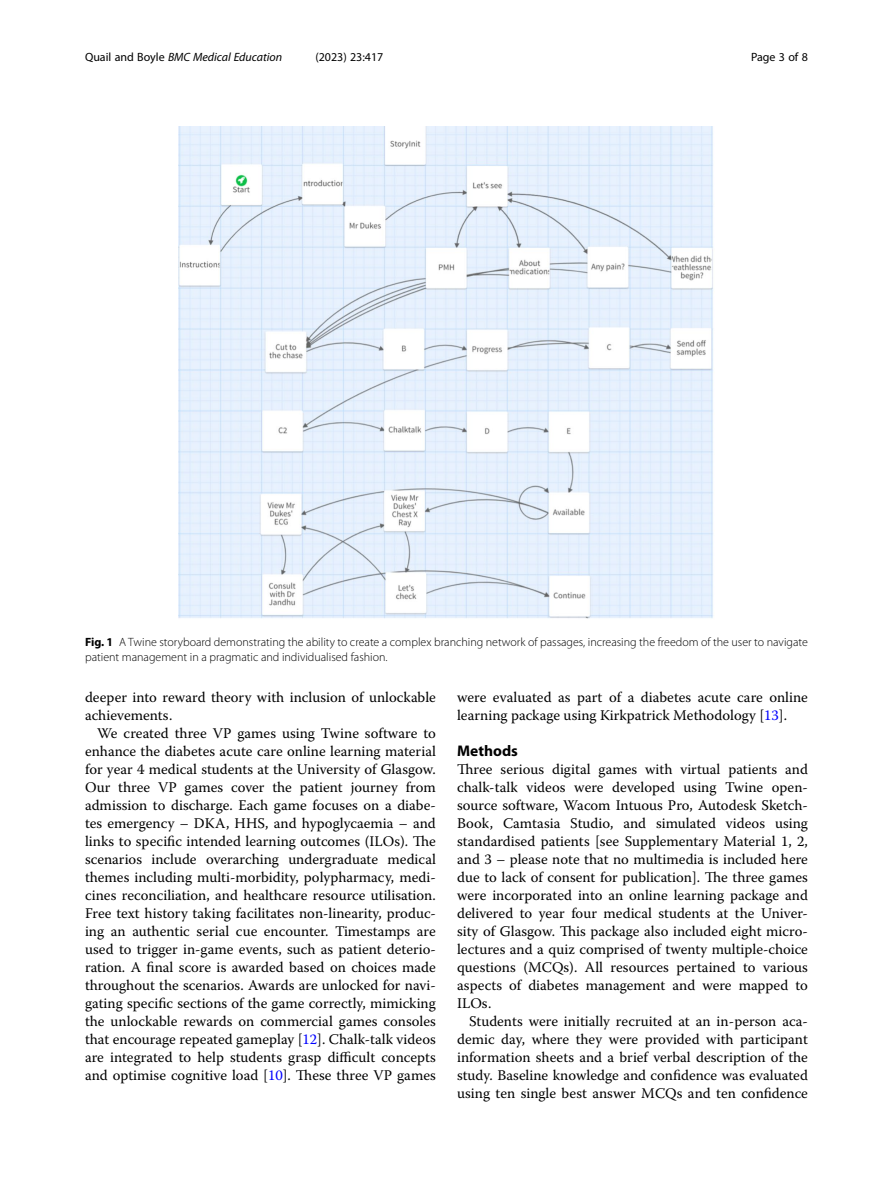
<style>
.page{position:relative;width:893px;height:1191px;background:#fff}
.page>*{position:absolute;margin:0;border:0;box-sizing:border-box;transform-origin:0 0}
.Head_1{font:700 15.45px "Myriad Pro";color:#000}
.Body_Text_Indent{font:14.7px/18px "Warnock Pro";color:#000}
.Body_Text{font:14.7px/18px "Warnock Pro";color:#000;text-align:justify}
.Figure_Caption{font:300 12px/15px "Myriad Pro";color:#000}
.t1{font:italic 12px "Myriad Pro";color:#000}
.t2{font:12px "Myriad Pro";color:#000}
.s1{font-style:normal}
.s2{font-weight:700}
.s3{color:#00f}
</style>
<div class="page">
<img style="left:178px;top:126px;width:536px;height:493px">
<p class="t1" style="left:85px;top:50px;width:199px"><span class="s1">Quail and Boyle</span> BMC Medical Education</p>
<p class="t2" style="left:315px;top:50px;width:70px">(2023) 23:417</p>
<p class="t2" style="left:751px;top:50px;width:58px">Page 3 of 8</p>
<p class="Figure_Caption" style="left:85px;top:635px;width:724px"><span class="s2">Fig. 1</span> A Twine storyboard demonstrating the ability to create a complex branching network of passages, increasing the freedom of the user to navigate patient management in a pragmatic and individualised fashion.</p>
<p class="Body_Text_Indent" style="left:85px;top:688px;width:352px">deeper into reward theory with inclusion of unlockable achievements.</p>
<p class="Body_Text_Indent" style="left:85px;top:724px;width:352px;text-align:justify;text-indent:12px">We created three VP games using Twine software to enhance the diabetes acute care online learning material for year 4 medical students at the University of Glasgow.<br>Our three VP games cover the patient journey from admission to discharge. Each game focuses on a diabe&shy;tes emergency – DKA, HHS, and hypoglycaemia – and links to specific intended learning outcomes (ILOs). The scenarios include overarching undergraduate medical themes including multi-morbidity, polypharmacy, medi&shy;cines reconciliation, and healthcare resource utilisation.<br>Free text history taking facilitates non-linearity, produc&shy;ing an authentic serial cue encounter. Timestamps are used to trigger in-game events, such as patient deterio&shy;ration. A final score is awarded based on choices made throughout the scenarios. Awards are unlocked for navi&shy;gating specific sections of the game correctly, mimicking the unlockable rewards on commercial games consoles that encourage repeated gameplay [<span class="s3">12</span>]. Chalk-talk videos are integrated to help students grasp difficult concepts and optimise cognitive load [<span class="s3">10</span>]. These three VP games</p>
<p class="Body_Text_Indent" style="left:457px;top:688px;width:352px">were evaluated as part of a diabetes acute care online learning package using Kirkpatrick Methodology [<span class="s3">13</span>].</p>
<p class="Head_1" style="left:457px;top:741px;width:62px">Methods</p>
<p class="Body_Text" style="left:457px;top:760px;width:352px">Three serious digital games with virtual patients and chalk-talk videos were developed using Twine open&shy;source software, Wacom Intuous Pro, Autodesk Sketch-Book, Camtasia Studio, and simulated videos using standardised patients [see Supplementary Material 1, 2, and 3 – please note that no multimedia is included here due to lack of consent for publication]. The three games were incorporated into an online learning package and delivered to year four medical students at the Univer&shy;sity of Glasgow. This package also included eight micro&shy;lectures and a quiz comprised of twenty multiple-choice questions (MCQs). All resources pertained to various aspects of diabetes management and were mapped to ILOs.</p>
<p class="Body_Text_Indent" style="left:457px;top:1012px;width:352px;text-align:justify;text-indent:12px">Students were initially recruited at an in-person aca&shy;demic day, where they were provided with participant information sheets and a brief verbal description of the study. Baseline knowledge and confidence was evaluated using ten single best answer MCQs and ten confidence</p>
</div>
